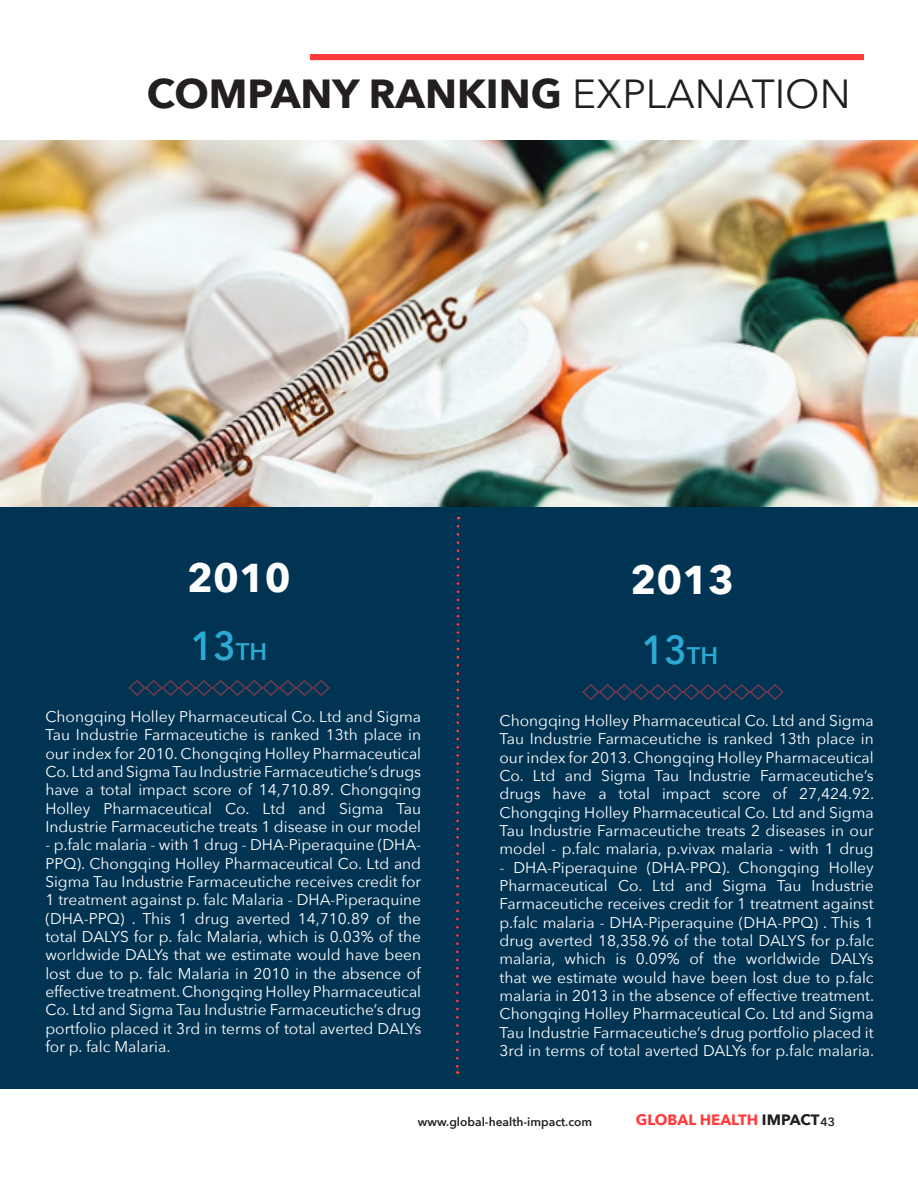
<style>
.page{position:relative;width:918px;height:1188px;background:#fff}
.page>*{position:absolute;margin:0;border:0;box-sizing:border-box;transform-origin:0 0}
.Page_Section_Title{font:700 40.5px "Avenir Next";color:#231f20}
.Page_Section_Title-2{font:600 40.5px "Avenir Next";color:#2ca9d4;scale:.91 1}
.Blue_Text_-_Align_Ce{font:700 40.05px "Avenir Next";color:#fff}
.Page_Body_Text_-_Bla{font:15.45px/18.3px "Avenir Next";color:#fff;text-align:justify}
.t1{font:700 15px "Avenir Next";color:#ff3b3b}
.t2{font:600 12px "Avenir Next";color:#231f20}
.s1{font-weight:400}
.s2{font-size:24px}
.s3{color:#231f20}
</style>
<div class="page">
<div style="left:0;top:506px;width:918px;height:583px;background:#003452"></div>
<svg style="left:456px;top:517px;width:5px;height:557px"></svg>
<svg style="left:582px;top:684px;width:202px;height:17px"></svg>
<img style="left:0;top:140px;width:918px;height:366px">
<svg style="left:128px;top:679px;width:202px;height:17px"></svg>
<div style="left:310px;top:54px;width:554px;height:6px;background:#ff3b3b"></div>
<p class="Page_Section_Title" style="left:147px;top:59px;width:706px">COMPANY RANKING <span class="s1">EXPLANATION</span></p>
<p class="Blue_Text_-_Align_Ce" style="left:187px;top:544px;width:105px">2010</p>
<p class="Blue_Text_-_Align_Ce" style="left:631px;top:546px;width:105px">2013</p>
<p class="Page_Section_Title-2" style="left:191px;top:611px;width:85px">13<span class="s2">TH</span></p>
<p class="Page_Body_Text_-_Bla" style="left:45px;top:707px;width:377px">Chongqing Holley Pharmaceutical Co. Ltd and Sigma Tau Industrie Farmaceutiche is ranked 13th place in our index for 2010. Chongqing Holley Pharmaceutical Co. Ltd and Sigma Tau Industrie Farmaceutiche’s drugs have a total impact score of 14,710.89. Chongqing Holley Pharmaceutical Co. Ltd and Sigma Tau Industrie Farmaceutiche treats 1 disease in our model</p>
<p class="Page_Body_Text_-_Bla" style="left:45px;top:835px;width:377px">- p.falc malaria - with 1 drug - DHA-Piperaquine (DHA-PPQ). Chongqing Holley Pharmaceutical Co. Ltd and Sigma Tau Industrie Farmaceutiche receives credit for 1 treatment against p. falc Malaria - DHA-Piperaquine (DHA-PPQ) . This 1 drug averted 14,710.89 of the total DALYS for p. falc Malaria, which is 0.03% of the worldwide DALYs that we estimate would have been lost due to p. falc Malaria in 2010 in the absence of effective treatment. Chongqing Holley Pharmaceutical Co. Ltd and Sigma Tau Industrie Farmaceutiche’s drug portfolio placed it 3rd in terms of total averted DALYs for p. falc Malaria.</p>
<p class="Page_Section_Title-2" style="left:642px;top:616px;width:85px">13<span class="s2">TH</span></p>
<p class="Page_Body_Text_-_Bla" style="left:500px;top:711px;width:376px">Chongqing Holley Pharmaceutical Co. Ltd and Sigma Tau Industrie Farmaceutiche is ranked 13th place in our index for 2013. Chongqing Holley Pharmaceutical Co. Ltd and Sigma Tau Industrie Farmaceutiche’s drugs have a total impact score of 27,424.92.<br>Chongqing Holley Pharmaceutical Co. Ltd and Sigma Tau Industrie Farmaceutiche treats 2 diseases in our model - p.falc malaria, p.vivax malaria - with 1 drug</p>
<p class="Page_Body_Text_-_Bla" style="left:500px;top:858px;width:376px">- DHA-Piperaquine (DHA-PPQ). Chongqing Holley Pharmaceutical Co. Ltd and Sigma Tau Industrie Farmaceutiche receives credit for 1 treatment against p.falc malaria - DHA-Piperaquine (DHA-PPQ) . This 1 drug averted 18,358.96 of the total DALYS for p.falc malaria, which is 0.09% of the worldwide DALYs that we estimate would have been lost due to p.falc malaria in 2013 in the absence of effective treatment.<br>Chongqing Holley Pharmaceutical Co. Ltd and Sigma Tau Industrie Farmaceutiche’s drug portfolio placed it 3rd in terms of total averted DALYs for p.falc malaria.</p>
<p class="t1" style="left:636px;top:1107px;width:185px">GLOBAL HEALTH <span class="s3">IMPACT</span></p>
<p class="t2" style="left:418px;top:1111px;width:176px">www.global-health-impact.com</p>
<p class="t2" style="left:820px;top:1111px;width:16px">43</p>
</div>
